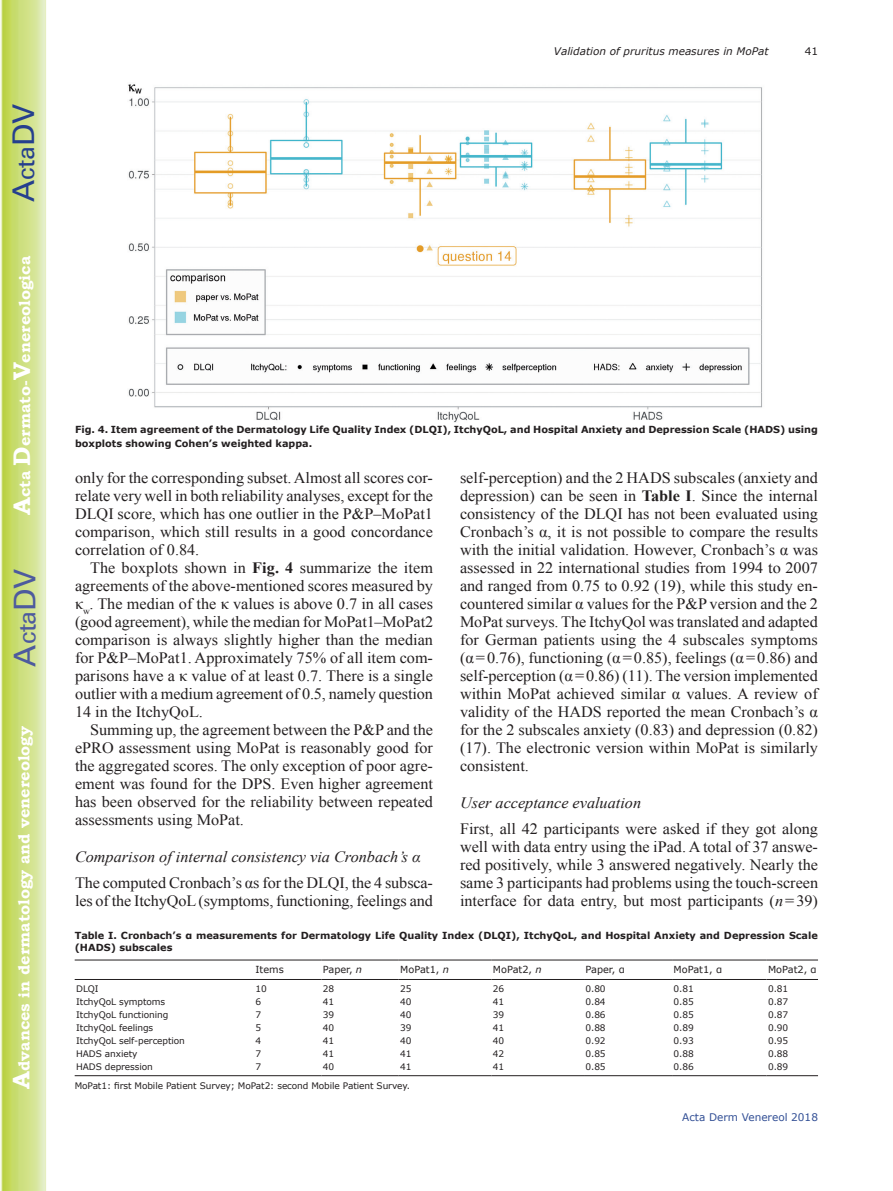
<style>
.page{position:relative;width:893px;height:1191px;background:#fff}
.page>*{position:absolute;margin:0;border:0;box-sizing:border-box;transform-origin:0 0}
.t1{font:30px "Univers";color:#4d5a9e}
.t2{font:30px "Univers";color:#253f8e}
.t3{font:15.75px/18px "Times New Roman";color:#231f20;text-align:justify}
.t4{font:italic 15.75px "Times New Roman";color:#231f20}
.t5{font:700 15.75px "Bookman Old Style";color:#fff}
.t6{font:italic 10.5px "Verdana";color:#231f20}
.t7{font:10.5px "Verdana";color:#324f95}
.t8{font:10.5px "Verdana";color:#231f20}
.t9{font:700 9.75px/13.5px "Verdana";color:#231f20}
.t10{font:9.75px "Verdana";color:#231f20}
.t11{font:9px "Verdana";letter-spacing:-.01em;color:#231f20}
.s1{font-size:24px}
.s2{font-weight:700}
.s3{font-style:italic}
</style>
<div class="page">
<svg style="left:1px;top:0;width:45px;height:1191px;background:#cfe084"></svg>
<img style="left:128px;top:84px;width:634px;height:339px">
<hr style="left:75px;top:959px;width:179px;height:1px;background:#231f20">
<hr style="left:254px;top:959px;width:67px;height:1px;background:#231f20">
<hr style="left:321px;top:959px;width:78px;height:1px;background:#231f20">
<hr style="left:399px;top:959px;width:92px;height:1px;background:#231f20">
<hr style="left:491px;top:959px;width:93px;height:1px;background:#231f20">
<hr style="left:584px;top:959px;width:88px;height:1px;background:#231f20">
<hr style="left:672px;top:959px;width:95px;height:1px;background:#231f20">
<hr style="left:767px;top:959px;width:51px;height:1px;background:#231f20">
<hr style="left:75px;top:979px;width:179px;height:1px;background:#231f20">
<hr style="left:254px;top:979px;width:67px;height:1px;background:#231f20">
<hr style="left:321px;top:979px;width:78px;height:1px;background:#231f20">
<hr style="left:399px;top:979px;width:92px;height:1px;background:#231f20">
<hr style="left:491px;top:979px;width:93px;height:1px;background:#231f20">
<hr style="left:584px;top:979px;width:88px;height:1px;background:#231f20">
<hr style="left:672px;top:979px;width:95px;height:1px;background:#231f20">
<hr style="left:767px;top:979px;width:51px;height:1px;background:#231f20">
<hr style="left:75px;top:1075px;width:179px;height:1px;background:#231f20">
<hr style="left:254px;top:1075px;width:67px;height:1px;background:#231f20">
<hr style="left:321px;top:1075px;width:78px;height:1px;background:#231f20">
<hr style="left:399px;top:1075px;width:92px;height:1px;background:#231f20">
<hr style="left:491px;top:1075px;width:93px;height:1px;background:#231f20">
<hr style="left:584px;top:1075px;width:88px;height:1px;background:#231f20">
<hr style="left:672px;top:1075px;width:95px;height:1px;background:#231f20">
<hr style="left:767px;top:1075px;width:51px;height:1px;background:#231f20">
<h1 class="t2" style="left:6px;top:202px;width:100px;rotate:-90deg">A<span class="s1">cta</span>DV</h1>
<p class="t5" style="left:15px;top:515px;width:260px;rotate:-90deg"><span class="s1">A</span>cta <span class="s1">D</span>ermato-<span class="s1">V</span>enereologica</p>
<h1 class="t1" style="left:7px;top:666px;width:100px;rotate:-90deg">A<span class="s1">cta</span>DV</h1>
<p class="t5" style="left:15px;top:1088px;width:364px;rotate:-90deg"><span class="s1">A</span>dvances in dermatology and venereology</p>
<p class="t6" style="left:554px;top:44px;width:216px">Validation of pruritus measures in MoPat</p>
<p class="t8" style="left:805px;top:44px;width:15px">41</p>
<p class="t9" style="left:75px;top:423px;width:744px">Fig. 4. Item agreement of the Dermatology Life Quality Index (DLQI), ItchyQoL, and Hospital Anxiety and Depression Scale (HADS) using boxplots showing Cohen’s weighted kappa.</p>
<p class="t3" style="left:75px;top:468px;width:360px">only for the corresponding subset. Almost all scores cor&shy;relate very well in both reliability analyses, except for the DLQI score, which has one outlier in the P&amp;P–MoPat1 comparison, which still results in a good concordance correlation of 0.84.</p>
<p class="t3" style="left:75px;top:558px;width:360px;text-indent:15px">The boxplots shown in <span class="s2">Fig. 4</span> summarize the item agreements of the above-mentioned scores measured by κ<sub>w</sub>. The median of the κ values is above 0.7 in all cases (good agreement), while the median for MoPat1–MoPat2 comparison is always slightly higher than the median for P&amp;P–MoPat1. Approximately 75% of all item com&shy;parisons have a κ value of at least 0.7. There is a single outlier with a medium agreement of 0.5, namely question 14 in the ItchyQoL.</p>
<p class="t3" style="left:75px;top:720px;width:360px;text-indent:15px">Summing up, the agreement between the P&amp;P and the ePRO assessment using MoPat is reasonably good for the aggregated scores. The only exception of poor agre&shy;ement was found for the DPS. Even higher agreement has been observed for the reliability between repeated assessments using MoPat.</p>
<p class="t4" style="left:75px;top:846px;width:347px">Comparison of internal consistency via Cronbach’s α</p>
<p class="t3" style="left:75px;top:873px;width:359px">The computed Cronbach’s αs for the DLQI, the 4 subsca&shy;les of the ItchyQoL (symptoms, functioning, feelings and</p>
<p class="t3" style="left:460px;top:468px;width:360px">self-perception) and the 2 HADS subscales (anxiety and depression) can be seen in <span class="s2">Table I</span>. Since the internal consistency of the DLQI has not been evaluated using Cronbach’s α, it is not possible to compare the results with the initial validation. However, Cronbach’s α was assessed in 22 international studies from 1994 to 2007 and ranged from 0.75 to 0.92 (19), while this study en&shy;countered similar α values for the P&amp;P version and the 2<br>MoPat surveys. The ItchyQol was translated and adapted for German patients using the 4 subscales symptoms (α=0.76), functioning (α=0.85), feelings (α=0.86) and self-perception (α=0.86) (11). The version implemented within MoPat achieved similar α values. A review of validity of the HADS reported the mean Cronbach’s α for the 2 subscales anxiety (0.83) and depression (0.82) (17). The electronic version within MoPat is similarly consistent.</p>
<p class="t4" style="left:460px;top:792px;width:183px">User acceptance evaluation</p>
<p class="t3" style="left:460px;top:819px;width:360px">First, all 42 participants were asked if they got along well with data entry using the iPad. A total of 37 answe&shy;red positively, while 3 answered negatively. Nearly the same 3 participants had problems using the touch-screen interface for data entry, but most participants (<span class="s3">n</span>=39)</p>
<p class="t9" style="left:75px;top:929px;width:745px;line-height:11.7px">Table I. Cronbach’s α measurements for Dermatology Life Quality Index (DLQI), ItchyQoL, and Hospital Anxiety and Depression Scale (HADS) subscales</p>
<p class="t10" style="left:255px;top:963px;width:30px">Items</p>
<p class="t10" style="left:323px;top:963px;width:41px">Paper, <span class="s3">n</span></p>
<p class="t10" style="left:400px;top:963px;width:50px">MoPat1, <span class="s3">n</span></p>
<p class="t10" style="left:493px;top:963px;width:50px">MoPat2, <span class="s3">n</span></p>
<p class="t10" style="left:585px;top:963px;width:41px">Paper, α</p>
<p class="t10" style="left:674px;top:963px;width:50px">MoPat1, α</p>
<p class="t10" style="left:768px;top:963px;width:50px">MoPat2, α</p>
<p class="t11" style="left:76px;top:983px;width:24px">DLQI</p>
<p class="t11" style="left:255px;top:983px;width:13px">10</p>
<p class="t11" style="left:323px;top:983px;width:13px">28</p>
<p class="t11" style="left:400px;top:983px;width:13px">25</p>
<p class="t11" style="left:493px;top:983px;width:13px">26</p>
<p class="t11" style="left:585px;top:983px;width:22px">0.80</p>
<p class="t11" style="left:674px;top:983px;width:22px">0.81</p>
<p class="t11" style="left:768px;top:983px;width:22px">0.81</p>
<p class="t11" style="left:76px;top:995px;width:91px">ItchyQoL symptoms</p>
<p class="t11" style="left:255px;top:995px;width:7px">6</p>
<p class="t11" style="left:323px;top:995px;width:13px">41</p>
<p class="t11" style="left:400px;top:995px;width:13px">40</p>
<p class="t11" style="left:493px;top:995px;width:13px">41</p>
<p class="t11" style="left:585px;top:995px;width:22px">0.84</p>
<p class="t11" style="left:674px;top:995px;width:22px">0.85</p>
<p class="t11" style="left:768px;top:995px;width:22px">0.87</p>
<p class="t11" style="left:76px;top:1008px;width:94px">ItchyQoL functioning</p>
<p class="t11" style="left:255px;top:1008px;width:7px">7</p>
<p class="t11" style="left:323px;top:1008px;width:13px">39</p>
<p class="t11" style="left:400px;top:1008px;width:13px">40</p>
<p class="t11" style="left:493px;top:1008px;width:13px">39</p>
<p class="t11" style="left:585px;top:1008px;width:22px">0.86</p>
<p class="t11" style="left:674px;top:1008px;width:22px">0.85</p>
<p class="t11" style="left:768px;top:1008px;width:22px">0.87</p>
<p class="t11" style="left:76px;top:1021px;width:79px">ItchyQoL feelings</p>
<p class="t11" style="left:255px;top:1021px;width:7px">5</p>
<p class="t11" style="left:323px;top:1021px;width:13px">40</p>
<p class="t11" style="left:400px;top:1021px;width:13px">39</p>
<p class="t11" style="left:493px;top:1021px;width:13px">41</p>
<p class="t11" style="left:585px;top:1021px;width:22px">0.88</p>
<p class="t11" style="left:674px;top:1021px;width:22px">0.89</p>
<p class="t11" style="left:768px;top:1021px;width:22px">0.90</p>
<p class="t11" style="left:76px;top:1034px;width:110px">ItchyQoL self-perception</p>
<p class="t11" style="left:255px;top:1034px;width:7px">4</p>
<p class="t11" style="left:323px;top:1034px;width:13px">41</p>
<p class="t11" style="left:400px;top:1034px;width:13px">40</p>
<p class="t11" style="left:493px;top:1034px;width:13px">40</p>
<p class="t11" style="left:585px;top:1034px;width:22px">0.92</p>
<p class="t11" style="left:674px;top:1034px;width:22px">0.93</p>
<p class="t11" style="left:768px;top:1034px;width:22px">0.95</p>
<p class="t11" style="left:76px;top:1047px;width:63px">HADS anxiety</p>
<p class="t11" style="left:255px;top:1047px;width:7px">7</p>
<p class="t11" style="left:323px;top:1047px;width:13px">41</p>
<p class="t11" style="left:400px;top:1047px;width:13px">41</p>
<p class="t11" style="left:493px;top:1047px;width:13px">42</p>
<p class="t11" style="left:585px;top:1047px;width:22px">0.85</p>
<p class="t11" style="left:674px;top:1047px;width:22px">0.88</p>
<p class="t11" style="left:768px;top:1047px;width:22px">0.88</p>
<p class="t11" style="left:76px;top:1060px;width:78px">HADS depression</p>
<p class="t11" style="left:255px;top:1060px;width:7px">7</p>
<p class="t11" style="left:323px;top:1060px;width:13px">40</p>
<p class="t11" style="left:400px;top:1060px;width:13px">41</p>
<p class="t11" style="left:493px;top:1060px;width:13px">41</p>
<p class="t11" style="left:585px;top:1060px;width:22px">0.85</p>
<p class="t11" style="left:674px;top:1060px;width:22px">0.86</p>
<p class="t11" style="left:768px;top:1060px;width:22px">0.89</p>
<p class="t11" style="left:75px;top:1079px;width:337px">MoPat1: first Mobile Patient Survey; MoPat2: second Mobile Patient Survey.</p>
<p class="t7" style="left:682px;top:1109px;width:137px">Acta Derm Venereol 2018</p>
</div>
